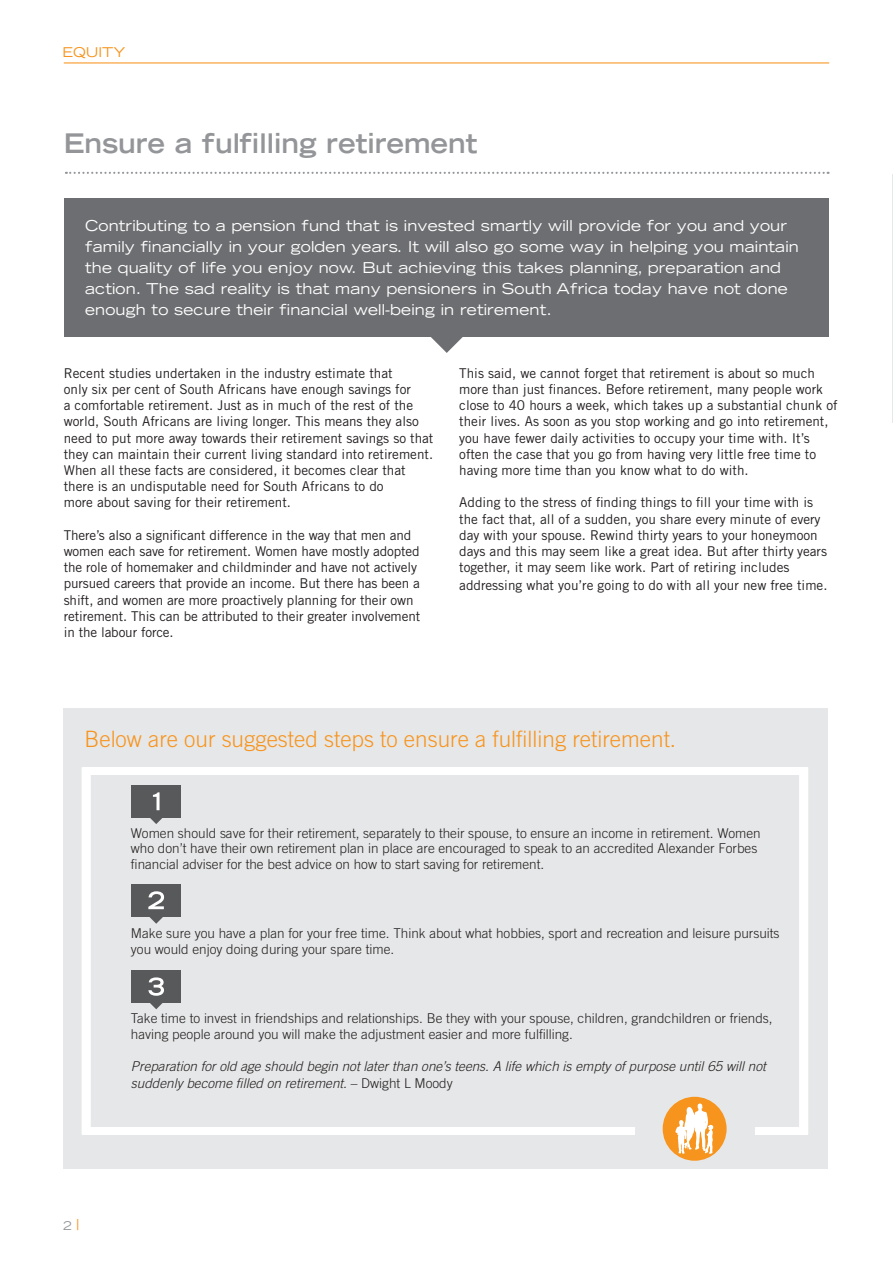
<style>
.page{position:relative;width:893px;height:1263px;background:#fff}
.page>*{position:absolute;margin:0;border:0;box-sizing:border-box;transform-origin:0 0}
.t1{font:700 expanded 27px "Trade Gothic LT Std";color:#939598}
.t2{font:300 22.5px "Trade Gothic LT Std";color:#f7941e}
.t3{font:expanded 15px/21px "Trade Gothic LT Std";letter-spacing:.01em;color:#fff}
.t4{font:13.5px/16.2px "Trade Gothic LT Std";color:#231f20}
.t5{font:300 13.5px/15.6px "Trade Gothic LT Std";color:#231f20}
.t6{font:italic 300 13.5px/16.5px "Trade Gothic LT Std";color:#231f20}
.t7{font:expanded 13.5px "Trade Gothic LT Std";color:#f7941e}
.t8{font:expanded 12px "Trade Gothic LT Std";color:#939598}
.s1{font-stretch:normal;font-size:15px;color:#f7941e}
.s2{font-style:normal}
</style>
<div class="page">
<hr style="left:64px;top:62px;width:765px;height:1px;background:#f7941e">
<hr style="left:892px;top:174px;width:1px;height:248px;background:#e6e7e8">
<div style="left:64px;top:198px;width:765px;height:138px;background:#6d6e71"></div>
<svg style="left:423px;top:336px;width:47px;height:17px"></svg>
<div style="left:63px;top:708px;width:765px;height:461px;background:#e6e7e8"></div>
<svg style="left:82px;top:775px;width:99px;height:352px"></svg>
<div style="left:799px;top:775px;width:9px;height:352px;background:#fff"></div>
<div style="left:82px;top:1127px;width:726px;height:8px;background:#fff"></div>
<div style="left:635px;top:1103px;width:119px;height:50px;background:#e6e7e8"></div>
<svg style="left:66px;top:172px;width:763px;height:2px"></svg>
<div style="left:82px;top:767px;width:726px;height:8px;background:#fff"></div>
<div style="left:131px;top:785px;width:50px;height:32px;background:#58595b"></div>
<svg style="left:150px;top:792px;width:13px;height:32px"></svg>
<div style="left:131px;top:885px;width:50px;height:32px;background:#58595b"></div>
<svg style="left:148px;top:891px;width:16px;height:33px"></svg>
<div style="left:131px;top:970px;width:50px;height:33px;background:#58595b"></div>
<svg style="left:148px;top:977px;width:16px;height:32px"></svg>
<div style="left:663px;top:1097px;width:64px;height:64px;background:#f7941e;border-radius:50%"></div>
<svg style="left:675px;top:1103px;width:38px;height:51px"></svg>
<p class="t7" style="left:63px;top:43px;width:64px">EQUITY</p>
<h1 class="t1" style="left:64px;top:126px;width:415px">Ensure a fulfilling retirement</h1>
<p class="t3" style="left:85px;top:214px;width:715px">Contributing to a pension fund that is invested smartly will provide for you and your family financially in your golden years. It will also go some way in helping you maintain the quality of life you enjoy now. But achieving this takes planning, preparation and action. The sad reality is that many pensioners in South Africa today have not done enough to secure their financial well-being in retirement.</p>
<p class="t4" style="left:64px;top:365px;width:371px">Recent studies undertaken in the industry estimate that<br>only six per cent of South Africans have enough savings for<br>a comfortable retirement. Just as in much of the rest of the world, South Africans are living longer. This means they also need to put more away towards their retirement savings so that they can maintain their current living standard into retirement.<br>When all these facts are considered, it becomes clear that there is an undisputable need for South Africans to do<br>more about saving for their retirement.</p>
<p class="t4" style="left:64px;top:527px;width:358px">There’s also a significant difference in the way that men and women each save for retirement. Women have mostly adopted the role of homemaker and childminder and have not actively pursued careers that provide an income. But there has been a shift, and women are more proactively planning for their own retirement. This can be attributed to their greater involvement in the labour force.</p>
<p class="t4" style="left:459px;top:365px;width:380px">This said, we cannot forget that retirement is about so much more than just finances. Before retirement, many people work close to 40 hours a week, which takes up a substantial chunk of their lives. As soon as you stop working and go into retirement, you have fewer daily activities to occupy your time with. It’s often the case that you go from having very little free time to having more time than you know what to do with.</p>
<p class="t4" style="left:459px;top:494px;width:369px">Adding to the stress of finding things to fill your time with is the fact that, all of a sudden, you share every minute of every day with your spouse. Rewind thirty years to your honeymoon days and this may seem like a great idea. But after thirty years together, it may seem like work. Part of retiring includes</p>
<p class="t4" style="left:459px;top:577px;width:370px">addressing what you’re going to do with all your new free time.</p>
<h2 class="t2" style="left:84px;top:726px;width:593px">Below are our suggested steps to ensure a fulfilling retirement.</h2>
<p class="t5" style="left:131px;top:825px;width:631px">Women should save for their retirement, separately to their spouse, to ensure an income in retirement. Women who don’t have their own retirement plan in place are encouraged to speak to an accredited Alexander Forbes financial adviser for the best advice on how to start saving for retirement.</p>
<p class="t5" style="left:131px;top:925px;width:650px">Make sure you have a plan for your free time. Think about what hobbies, sport and recreation and leisure pursuits you would enjoy doing during your spare time.</p>
<p class="t8" style="left:63px;top:1218px;width:18px">2 <span class="s1">|</span></p>
<p class="t5" style="left:131px;top:1010px;width:643px">Take time to invest in friendships and relationships. Be they with your spouse, children, grandchildren or friends, having people around you will make the adjustment easier and more fulfilling.</p>
<p class="t6" style="left:131px;top:1059px;width:636px">Preparation for old age should begin not later than one’s teens. A life which is empty of purpose until 65 will not suddenly become filled on retirement. <span class="s2">– Dwight L Moody</span></p>
</div>
